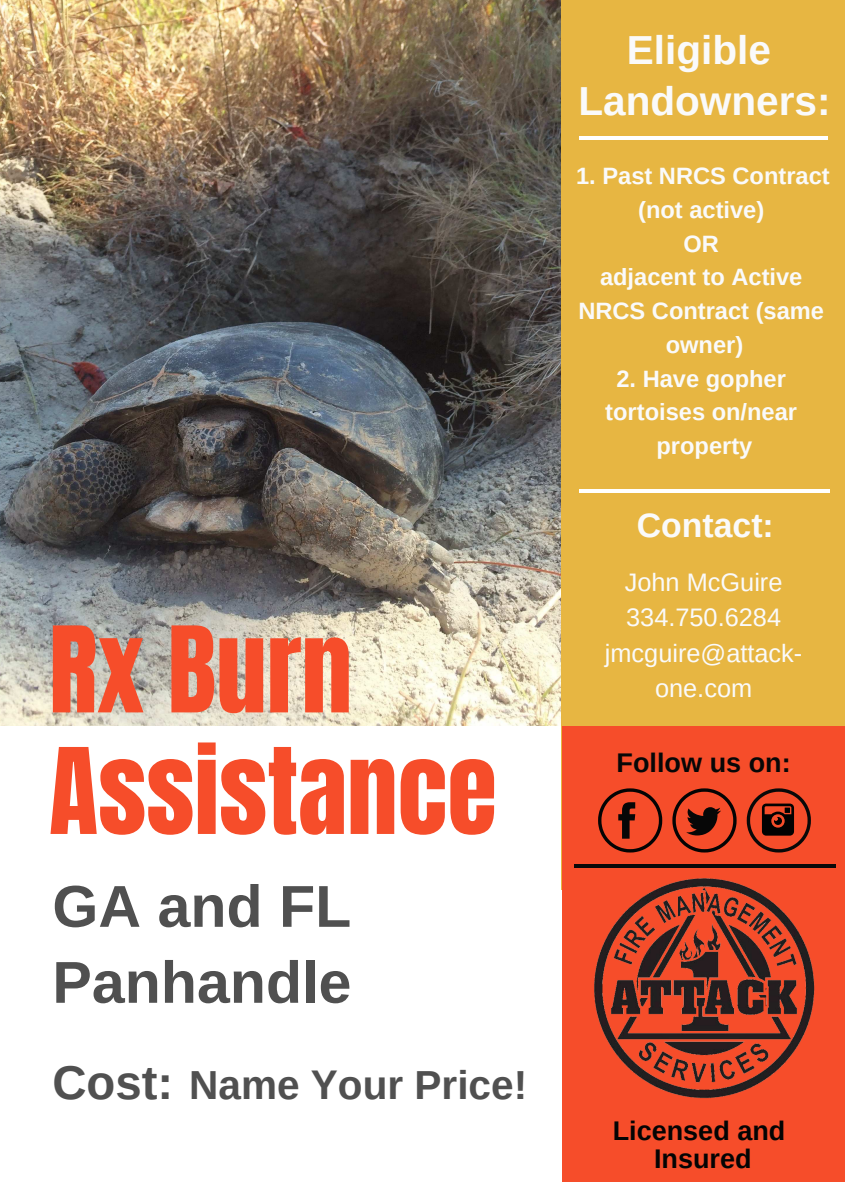
<style>
.page{position:relative;width:845px;height:1182px;background:#fff}
.page>*{position:absolute;margin:0;border:0;box-sizing:border-box;transform-origin:0 0}
.t1{font:101.25px/121.5px "Anton";color:#f64d2a}
.t2{font:700 58.95px/76px "Arimo";color:#505050}
.t3{font:700 47.25px "Arimo";color:#505050}
.t4{font:700 40.5px/50.6px "Arimo";color:#fafafa;text-align:center}
.t5{font:700 40.5px "Arimo";color:#505050}
.t6{font:700 33.75px "Arimo";color:#fafafa}
.t7{font:700 27px/28.8px "Arimo";color:#040404;text-align:center}
.t8{font:700 27px "Arimo";color:#070707}
.t9{font:25.2px/35.6px "Arimo";color:#fafafa;text-align:center}
.t10{font:700 23.62px/33.8px "Arimo";color:#fafafa;text-align:center}
</style>
<div class="page">
<img style="left:0;top:0;width:560px;height:726px">
<div style="left:560px;top:0;width:284px;height:889px;background:#e7b642"></div>
<div style="left:562px;top:726px;width:282px;height:455px;background:#f64d2a"></div>
<hr style="left:579px;top:137px;width:248px;height:3px;background:#fff">
<hr style="left:579px;top:489px;width:250px;height:4px;background:#fff">
<hr style="left:574px;top:864px;width:261px;height:3px;background:#090909">
<svg style="left:598px;top:788px;width:64px;height:64px"></svg>
<svg style="left:672px;top:788px;width:64px;height:64px"></svg>
<svg style="left:746px;top:788px;width:64px;height:64px"></svg>
<img style="left:594px;top:878px;width:221px;height:221px">
<h1 class="t1" style="left:49px;top:616px;width:449px">Rx Burn<br>Assistance</h1>
<h2 class="t2" style="left:52px;top:869px;width:300px">GA and FL<br>Panhandle</h2>
<h3 class="t3" style="left:52px;top:1050px;width:122px">Cost:</h3>
<h3 class="t5" style="left:189px;top:1057px;width:339px">Name Your Price!</h3>
<h3 class="t4" style="left:578px;top:26px;width:254px">Eligible<br>Landowners:</h3>
<p class="t10" style="left:575px;top:159px;width:255px">1. Past NRCS Contract (not active)<br>OR<br>adjacent to Active<br>NRCS Contract (same owner)</p>
<p class="t10" style="left:605px;top:362px;width:193px">2. Have gopher tortoises on/near property</p>
<h3 class="t6" style="left:636px;top:502px;width:138px">Contact:</h3>
<p class="t9" style="left:604px;top:564px;width:199px">John McGuire<br>334.750.6284 jmcguire@attack&shy;one.com</p>
<p class="t8" style="left:616px;top:743px;width:176px">Follow us on:</p>
<p class="t7" style="left:612px;top:1116px;width:174px">Licensed and<br>Insured</p>
</div>
